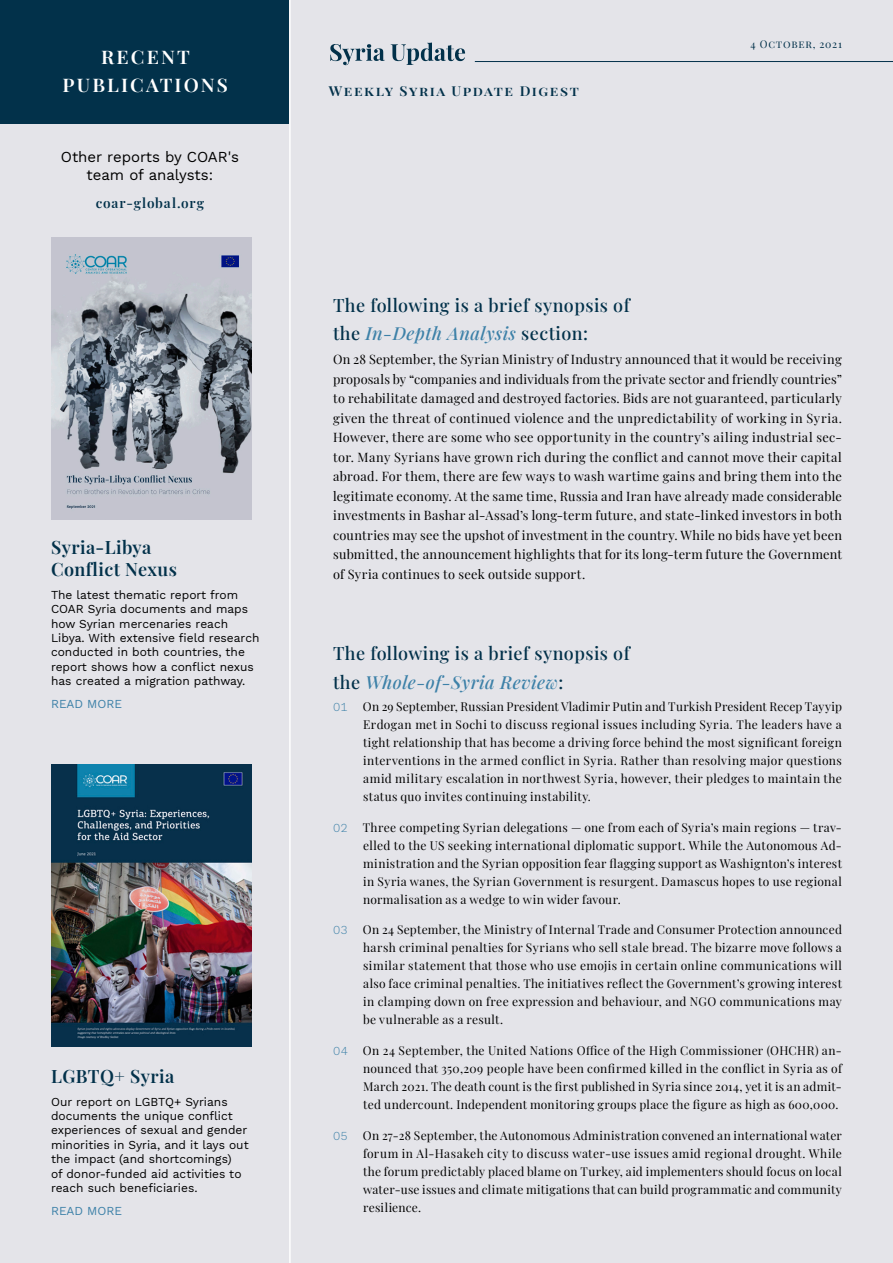
<style>
.page{position:relative;width:893px;height:1263px;background:#e4e4e9}
.page>*{position:absolute;margin:0;border:0;box-sizing:border-box;transform-origin:0 0}
.BannerTitle{font:600 18.3px/28.5px "Playfair Display";letter-spacing:.11em;color:#fff;text-align:center;scale:1.06 1}
.DigestHeadline{font:500 18px/28.5px "Playfair Display";letter-spacing:.025em;color:#02314a}
.BanerHeadline{font:600 18px/21.6px "Playfair Display";letter-spacing:.025em;color:#02314a}
.t1{font:15px/18px "Work Sans";color:#000;text-align:center}
.Body{font:600 13.5px "Playfair Display";letter-spacing:.06em;color:#02314a}
.t2{font:600 13.35px "Playfair Display";letter-spacing:.11em;color:#02314a;scale:1.06 1}
.DigestBody{font:12.75px/19.5px "Playfair Display";letter-spacing:.015em;color:#000;text-align:justify}
.t3{font:12px/18px "Playfair Display";letter-spacing:.025em;color:#000;text-align:justify}
.BannerBody{font:12px/14.4px "Work Sans";color:#000}
.t4{font:12px "Work Sans";color:#3d81a8}
.t5{font:300 12px "Work Sans";letter-spacing:.01em;color:#3d81a8}
.t6{font:10.5px "Playfair Display";letter-spacing:.07em;color:#02314a}
.s1{font-style:italic;color:#3d81a8}
</style>
<div class="page">
<hr style="left:475px;top:61px;width:418px;height:1px;background:#02314a">
<svg style="left:330px;top:43px;width:135px;height:22px"></svg>
<img style="left:51px;top:238px;width:200px;height:282px">
<div style="left:0;top:0;width:288px;height:123px;background:#02314a"></div>
<hr style="left:289px;top:0;width:2px;height:1263px;background:#fff">
<img style="left:51px;top:764px;width:200px;height:282px">
<p class="BannerTitle" style="left:63px;top:41px;width:158px">RECENT<br>PUBLICATIONS</p>
<p class="t1" style="left:61px;top:147px;width:180px">Other reports by COAR's team of analysts:</p>
<p class="Body" style="left:96px;top:192px;width:110px">coar-global.org</p>
<p class="BanerHeadline" style="left:51px;top:535px;width:127px">Syria-Libya<br>Conflict Nexus</p>
<p class="BannerBody" style="left:51px;top:587px;width:210px">The latest thematic report from<br>COAR Syria documents and maps how Syrian mercenaries reach<br>Libya. With extensive field research conducted in both countries, the report shows how a conflict nexus has created a migration pathway.</p>
<p class="t4" style="left:51px;top:695px;width:73px">READ MORE</p>
<p class="BanerHeadline" style="left:51px;top:1063px;width:125px">LGBTQ+ Syria</p>
<p class="BannerBody" style="left:51px;top:1094px;width:199px">Our report on LGBTQ+ Syrians documents the unique conflict experiences of sexual and gender minorities in Syria, and it lays out the impact (and shortcomings)<br>of donor-funded aid activities to reach such beneficiaries.</p>
<p class="t4" style="left:51px;top:1202px;width:73px">READ MORE</p>
<p class="t2" style="left:329px;top:81px;width:237px">Weekly Syria Update Digest</p>
<p class="t6" style="left:751px;top:36px;width:93px">4 October, 2021</p>
<p class="DigestHeadline" style="left:333px;top:289px;width:298px">The following is a brief synopsis of the <span class="s1">In-Depth Analysis</span> section:</p>
<p class="DigestBody" style="left:333px;top:348px;width:510px">On 28 September, the Syrian Ministry of Industry announced that it would be receiving proposals by “companies and individuals from the private sector and friendly countries” to rehabilitate damaged and destroyed factories. Bids are not guaranteed, particularly given the threat of continued violence and the unpredictability of working in Syria.<br>However, there are some who see opportunity in the country’s ailing industrial sec&shy;tor. Many Syrians have grown rich during the conflict and cannot move their capital abroad. For them, there are few ways to wash wartime gains and bring them into the legitimate economy. At the same time, Russia and Iran have already made considerable investments in Bashar al-Assad’s long-term future, and state-linked investors in both countries may see the upshot of investment in the country. While no bids have yet been submitted, the announcement highlights that for its long-term future the Government of Syria continues to seek outside support.</p>
<p class="DigestHeadline" style="left:333px;top:638px;width:298px">The following is a brief synopsis of the <span class="s1">Whole-of-Syria Review</span>:</p>
<p class="t5" style="left:333px;top:698px;width:16px">01</p>
<p class="t3" style="left:363px;top:696px;width:480px">On 29 September, Russian President Vladimir Putin and Turkish President Recep Tayyip Erdogan met in Sochi to discuss regional issues including Syria. The leaders have a tight relationship that has become a driving force behind the most significant foreign interventions in the armed conflict in Syria. Rather than resolving major questions amid military escalation in northwest Syria, however, their pledges to maintain the status quo invites continuing instability.</p>
<p class="t5" style="left:333px;top:818px;width:16px">02</p>
<p class="t3" style="left:363px;top:817px;width:480px">Three competing Syrian delegations — one from each of Syria’s main regions — trav&shy;elled to the US seeking international diplomatic support. While the Autonomous Ad&shy;ministration and the Syrian opposition fear flagging support as Washignton’s interest in Syria wanes, the Syrian Government is resurgent. Damascus hopes to use regional normalisation as a wedge to win wider favour.</p>
<p class="t5" style="left:333px;top:921px;width:16px">03</p>
<p class="t3" style="left:363px;top:920px;width:480px">On 24 September, the Ministry of Internal Trade and Consumer Protection announced harsh criminal penalties for Syrians who sell stale bread. The bizarre move follows a similar statement that those who use emojis in certain online communications will also face criminal penalties. The initiatives reflect the Government’s growing interest in clamping down on free expression and behaviour, and NGO communications may be vulnerable as a result.</p>
<p class="t5" style="left:333px;top:1042px;width:16px">04</p>
<p class="t3" style="left:363px;top:1041px;width:481px">On 24 September, the United Nations Office of the High Commissioner (OHCHR) an&shy;nounced that 350,209 people have been confirmed killed in the conflict in Syria as of March 2021. The death count is the first published in Syria since 2014, yet it is an admit&shy;ted undercount. Independent monitoring groups place the figure as high as 600,000.</p>
<p class="t5" style="left:333px;top:1127px;width:16px">05</p>
<p class="t3" style="left:363px;top:1125px;width:481px">On 27-28 September, the Autonomous Administration convened an international water forum in Al-Hasakeh city to discuss water-use issues amid regional drought. While the forum predictably placed blame on Turkey, aid implementers should focus on local water-use issues and climate mitigations that can build programmatic and community resilience.</p>
</div>
